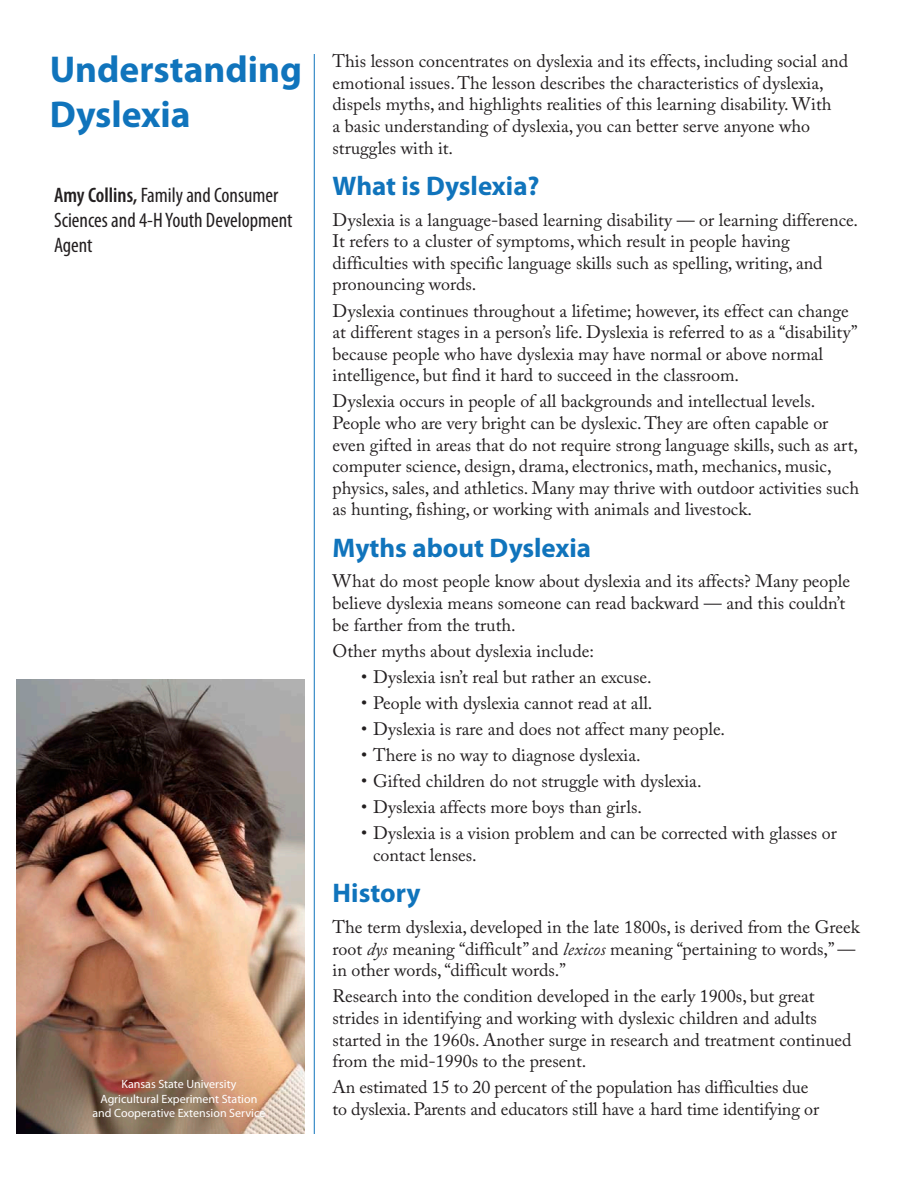
<style>
.page{position:relative;width:918px;height:1188px;background:#fff}
.page>*{position:absolute;margin:0;border:0;box-sizing:border-box;transform-origin:0 0}
.Subhead1{font:700 37.5px/45px "Myriad Pro";color:#1074bc}
.Subhead1-2{font:700 27px "Myriad Pro";color:#1074bc}
.Subhead1-3{font:condensed 21px/25.2px "Myriad Pro";color:#231f20}
.Body{font:18px/21.6px "Adobe Caslon Pro";color:#231f20}
.Truth_body_bullet{font:18px/21.6px "Adobe Caslon Pro";color:#231f20}
.Subhead1-4{font:12px/14.4px "Myriad Pro";color:#fff;text-align:center}
.s1{font-weight:600}
.s2{font-style:italic}
</style>
<div class="page">
<img style="left:16px;top:679px;width:289px;height:455px">
<hr style="left:314px;top:54px;width:1px;height:1080px;background:#1074bc">
<p class="Subhead1" style="left:50px;top:46px;width:254px">Understanding<br>Dyslexia</p>
<p class="Subhead1-3" style="left:54px;top:182px;width:240px"><span class="s1">Amy Collins,</span> Family and Consumer<br>Sciences and 4-H Youth Development<br>Agent</p>
<p class="Subhead1-4" style="left:93px;top:1077px;width:174px">Kansas State University<br>Agricultural Experiment Station and Cooperative Extension Service</p>
<p class="Body" style="left:333px;top:50px;width:517px">This lesson concentrates on dyslexia and its effects, including social and emotional issues. The lesson describes the characteristics of dyslexia, dispels myths, and highlights realities of this learning disability. With<br>a basic understanding of dyslexia, you can better serve anyone who struggles with it.</p>
<p class="Subhead1-2" style="left:333px;top:168px;width:209px">What is Dyslexia?</p>
<p class="Body" style="left:333px;top:209px;width:527px">Dyslexia is a language-based learning disability — or learning difference.<br>It refers to a cluster of symptoms, which result in people having difficulties with specific language skills such as spelling, writing, and pronouncing words.</p>
<p class="Body" style="left:333px;top:300px;width:527px">Dyslexia continues throughout a lifetime; however, its effect can change at different stages in a person’s life. Dyslexia is referred to as a “disability” because people who have dyslexia may have normal or above normal intelligence, but find it hard to succeed in the classroom.</p>
<p class="Body" style="left:333px;top:390px;width:528px">Dyslexia occurs in people of all backgrounds and intellectual levels.<br>People who are very bright can be dyslexic. They are often capable or even gifted in areas that do not require strong language skills, such as art, computer science, design, drama, electronics, math, mechanics, music, physics, sales, and athletics. Many may thrive with outdoor activities such as hunting, fishing, or working with animals and livestock.</p>
<p class="Subhead1-2" style="left:333px;top:530px;width:260px">Myths about Dyslexia</p>
<p class="Body" style="left:333px;top:570px;width:519px">What do most people know about dyslexia and its affects? Many people believe dyslexia means someone can read backward — and this couldn’t be farther from the truth.</p>
<p class="Body" style="left:333px;top:640px;width:263px">Other myths about dyslexia include:</p>
<p class="Truth_body_bullet" style="left:361px;top:666px;width:292px">• Dyslexia isn’t real but rather an excuse.</p>
<p class="Truth_body_bullet" style="left:361px;top:692px;width:293px">• People with dyslexia cannot read at all.</p>
<p class="Truth_body_bullet" style="left:361px;top:718px;width:366px">• Dyslexia is rare and does not affect many people.</p>
<p class="Truth_body_bullet" style="left:361px;top:744px;width:281px">• There is no way to diagnose dyslexia.</p>
<p class="Truth_body_bullet" style="left:361px;top:770px;width:342px">• Gifted children do not struggle with dyslexia.</p>
<p class="Truth_body_bullet" style="left:361px;top:796px;width:282px">• Dyslexia affects more boys than girls.</p>
<p class="Truth_body_bullet" style="left:373px;top:822px;width:465px;text-indent:-12px">• Dyslexia is a vision problem and can be corrected with glasses or contact lenses.</p>
<p class="Subhead1-2" style="left:333px;top:876px;width:90px">History</p>
<p class="Body" style="left:333px;top:916px;width:529px">The term dyslexia, developed in the late 1800s, is derived from the Greek root <span class="s2">dys</span> meaning “difficult” and <span class="s2">lexicos</span> meaning “pertaining to words,” — in other words, “difficult words.”</p>
<p class="Body" style="left:333px;top:985px;width:520px">Research into the condition developed in the early 1900s, but great strides in identifying and working with dyslexic children and adults started in the 1960s. Another surge in research and treatment continued from the mid-1990s to the present.</p>
<p class="Body" style="left:333px;top:1076px;width:488px">An estimated 15 to 20 percent of the population has difficulties due to dyslexia. Parents and educators still have a hard time identifying or</p>
</div>
